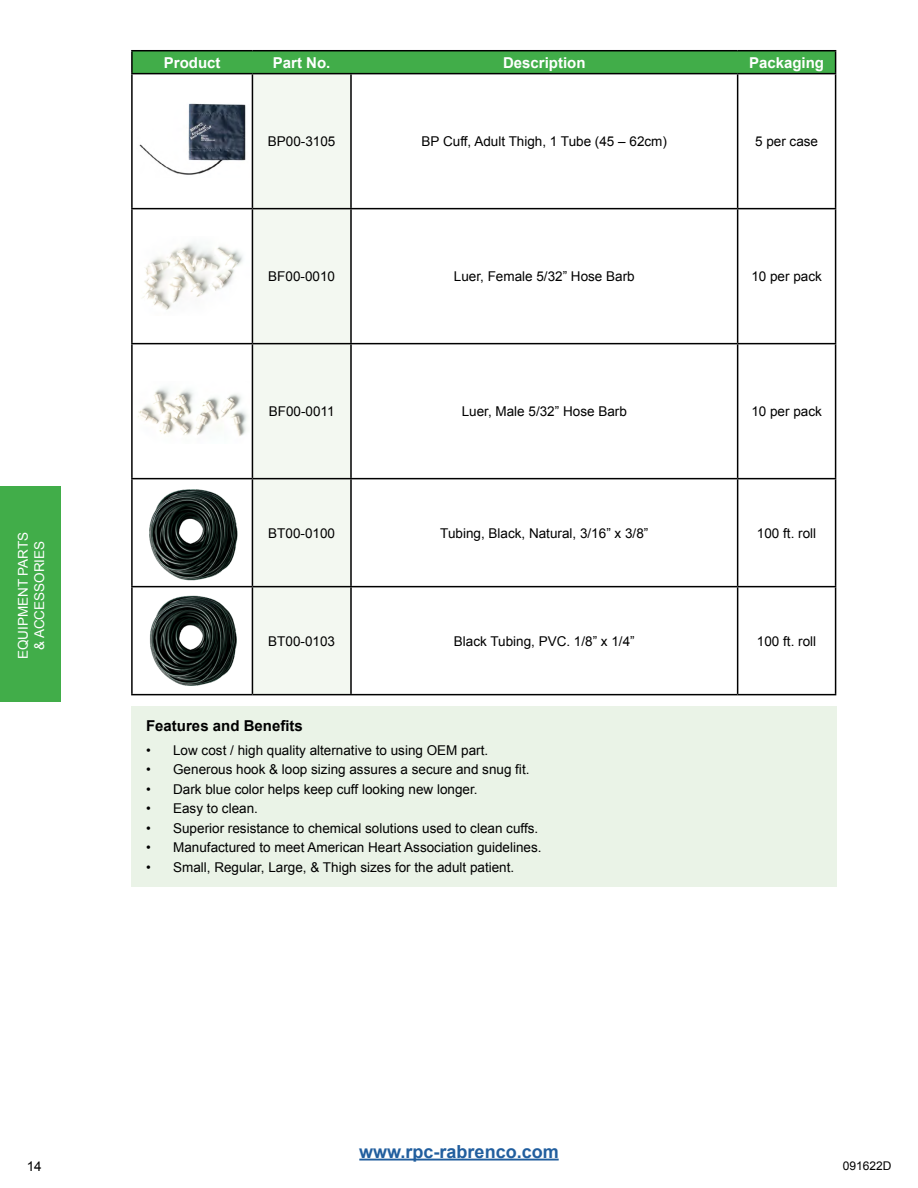
<style>
.page{position:relative;width:918px;height:1188px;background:#fff}
.page>*{position:absolute;margin:0;border:0;box-sizing:border-box;transform-origin:0 0}
.t1{font:700 18px "Arial";color:#215e9e}
.t2{font:700 15px "Arial";color:#fff}
.t3{font:700 15px "Arial";color:#000}
.t4{font:13.5px "Arial";color:#000}
.t5{font:13.5px "Arial";color:#fff}
.t6{font:12px "Arial";color:#000}
</style>
<div class="page">
<img style="left:139px;top:103px;width:107px;height:72px">
<img style="left:149px;top:489px;width:89px;height:92px">
<img style="left:149px;top:595px;width:88px;height:91px">
<img style="left:142px;top:243px;width:101px;height:67px">
<img style="left:138px;top:387px;width:109px;height:49px">
<div style="left:253px;top:74px;width:97px;height:620px;background:#f3f8f1"></div>
<hr style="left:252px;top:50px;width:99px;height:1px;background:#000">
<hr style="left:351px;top:50px;width:387px;height:1px;background:#000">
<hr style="left:738px;top:50px;width:98px;height:1px;background:#000">
<hr style="left:252px;top:208px;width:99px;height:1px;background:#000">
<hr style="left:351px;top:208px;width:387px;height:1px;background:#000">
<hr style="left:738px;top:208px;width:98px;height:1px;background:#000">
<hr style="left:252px;top:343px;width:99px;height:1px;background:#000">
<hr style="left:351px;top:343px;width:387px;height:1px;background:#000">
<hr style="left:738px;top:343px;width:98px;height:1px;background:#000">
<hr style="left:252px;top:478px;width:99px;height:1px;background:#000">
<hr style="left:351px;top:478px;width:387px;height:1px;background:#000">
<hr style="left:738px;top:478px;width:98px;height:1px;background:#000">
<hr style="left:252px;top:586px;width:99px;height:1px;background:#000">
<hr style="left:351px;top:586px;width:387px;height:1px;background:#000">
<hr style="left:738px;top:586px;width:98px;height:1px;background:#000">
<hr style="left:252px;top:694px;width:99px;height:1px;background:#000">
<hr style="left:351px;top:694px;width:387px;height:1px;background:#000">
<hr style="left:738px;top:694px;width:98px;height:1px;background:#000">
<hr style="left:252px;top:74px;width:1px;height:134px;background:#000">
<hr style="left:252px;top:209px;width:1px;height:134px;background:#000">
<hr style="left:252px;top:344px;width:1px;height:134px;background:#000">
<hr style="left:737px;top:74px;width:1px;height:134px;background:#000">
<hr style="left:737px;top:209px;width:1px;height:134px;background:#000">
<hr style="left:737px;top:344px;width:1px;height:134px;background:#000">
<hr style="left:350px;top:74px;width:2px;height:134px;background:#000">
<hr style="left:350px;top:209px;width:2px;height:134px;background:#000">
<hr style="left:350px;top:344px;width:2px;height:134px;background:#000">
<hr style="left:252px;top:479px;width:1px;height:107px;background:#000">
<hr style="left:350px;top:479px;width:2px;height:107px;background:#000">
<hr style="left:350px;top:587px;width:2px;height:107px;background:#000">
<hr style="left:737px;top:479px;width:1px;height:107px;background:#000">
<hr style="left:252px;top:587px;width:1px;height:107px;background:#000">
<hr style="left:737px;top:587px;width:1px;height:107px;background:#000">
<hr style="left:835px;top:74px;width:1px;height:134px;background:#000">
<hr style="left:835px;top:209px;width:1px;height:134px;background:#000">
<hr style="left:835px;top:344px;width:1px;height:134px;background:#000">
<hr style="left:835px;top:479px;width:1px;height:107px;background:#000">
<hr style="left:835px;top:587px;width:1px;height:107px;background:#000">
<svg style="left:133px;top:51px;width:703px;height:23px;background:#3ca244"></svg>
<hr style="left:131px;top:208px;width:121px;height:1px;background:#000">
<hr style="left:131px;top:343px;width:121px;height:1px;background:#000">
<hr style="left:131px;top:478px;width:121px;height:1px;background:#000">
<hr style="left:131px;top:586px;width:121px;height:1px;background:#000">
<hr style="left:131px;top:694px;width:121px;height:1px;background:#000">
<hr style="left:131px;top:50px;width:121px;height:1px;background:#000">
<hr style="left:131px;top:73px;width:121px;height:1px;background:#000">
<hr style="left:131px;top:51px;width:2px;height:22px;background:#000">
<hr style="left:131px;top:74px;width:2px;height:134px;background:#000">
<hr style="left:131px;top:209px;width:2px;height:134px;background:#000">
<hr style="left:131px;top:344px;width:2px;height:134px;background:#000">
<hr style="left:131px;top:479px;width:2px;height:107px;background:#000">
<hr style="left:131px;top:587px;width:2px;height:107px;background:#000">
<div style="left:131px;top:706px;width:705px;height:181px;background:#eaf3e7"></div>
<div style="left:0;top:486px;width:60px;height:216px;background:#41ad49"></div>
<hr style="left:359px;top:1159px;width:200px;height:2px;background:#215e9e">
<p class="t5" style="left:14px;top:659px;width:129px;rotate:-90deg">EQUIPMENT PARTS</p>
<p class="t5" style="left:31px;top:650px;width:111px;rotate:-90deg">&amp; ACCESSORIES</p>
<p class="t2" style="left:164px;top:53px;width:58px">Product</p>
<p class="t2" style="left:273px;top:53px;width:59px">Part No.</p>
<p class="t2" style="left:503px;top:53px;width:84px">Description</p>
<p class="t2" style="left:749px;top:53px;width:77px">Packaging</p>
<p class="t4" style="left:268px;top:132px;width:69px">BP00-3105</p>
<p class="t4" style="left:422px;top:132px;width:247px">BP Cuff, Adult Thigh, 1 Tube (45 – 62cm)</p>
<p class="t4" style="left:755px;top:132px;width:65px">5 per case</p>
<p class="t4" style="left:268px;top:267px;width:68px">BF00-0010</p>
<p class="t4" style="left:454px;top:267px;width:182px">Luer, Female 5/32” Hose Barb</p>
<p class="t4" style="left:751px;top:267px;width:72px">10 per pack</p>
<p class="t4" style="left:269px;top:402px;width:67px">BF00-0011</p>
<p class="t4" style="left:462px;top:402px;width:167px">Luer, Male 5/32” Hose Barb</p>
<p class="t4" style="left:751px;top:402px;width:72px">10 per pack</p>
<p class="t4" style="left:268px;top:524px;width:68px">BT00-0100</p>
<p class="t4" style="left:440px;top:524px;width:210px">Tubing, Black, Natural, 3/16” x 3/8”</p>
<p class="t4" style="left:757px;top:524px;width:61px">100 ft. roll</p>
<p class="t4" style="left:268px;top:632px;width:68px">BT00-0103</p>
<p class="t4" style="left:454px;top:632px;width:182px">Black Tubing, PVC. 1/8” x 1/4”</p>
<p class="t4" style="left:757px;top:632px;width:61px">100 ft. roll</p>
<p class="t3" style="left:146px;top:715px;width:158px">Features and Benefits</p>
<p class="t4" style="left:146px;top:741px;width:344px">• Low cost / high quality alternative to using OEM part.</p>
<p class="t4" style="left:146px;top:761px;width:385px">• Generous hook &amp; loop sizing assures a secure and snug fit.</p>
<p class="t4" style="left:146px;top:780px;width:333px">• Dark blue color helps keep cuff looking new longer.</p>
<p class="t4" style="left:146px;top:800px;width:113px">• Easy to clean.</p>
<p class="t4" style="left:146px;top:819px;width:394px">• Superior resistance to chemical solutions used to clean cuffs.</p>
<p class="t4" style="left:146px;top:839px;width:397px">• Manufactured to meet American Heart Association guidelines.</p>
<p class="t4" style="left:146px;top:858px;width:370px">• Small, Regular, Large, &amp; Thigh sizes for the adult patient.</p>
<p class="t4" style="left:27px;top:1157px;width:17px">14</p>
<p class="t1" style="left:359px;top:1139px;width:201px">www.rpc-rabrenco.com</p>
<p class="t6" style="left:843px;top:1158px;width:50px">091622D</p>
</div>
